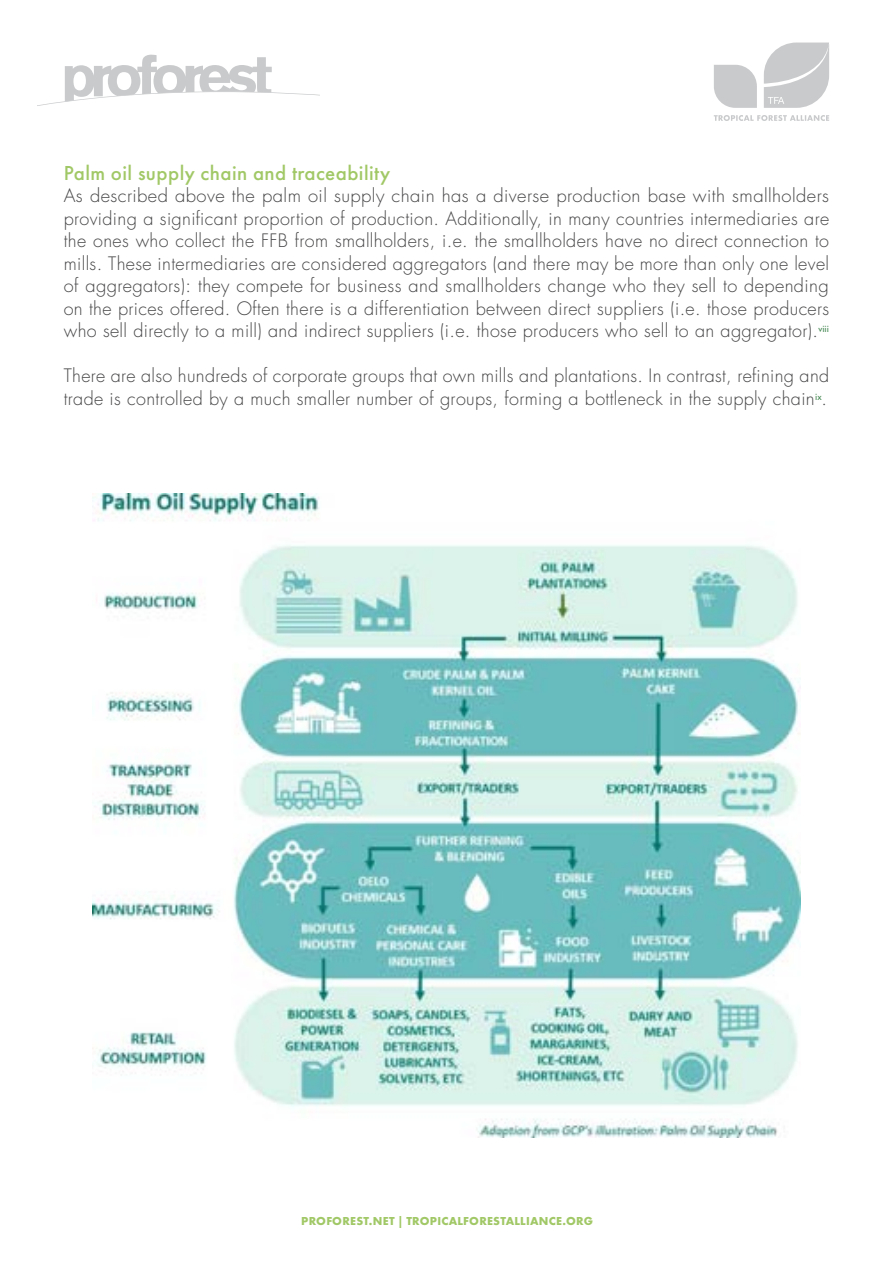
<style>
.page{position:relative;width:893px;height:1263px;background:#fff}
.page>*{position:absolute;margin:0;border:0;box-sizing:border-box;transform-origin:0 0}
.t1{font:500 21px "Futura PT";letter-spacing:.02em;color:#a1c866}
.t2{font:300 18px/22.5px "Futura LT";letter-spacing:.02em;color:#464547;text-align:justify}
.t3{font:700 12px "Futura PT";letter-spacing:.02em;color:#a1c866}
</style>
<div class="page">
<svg style="left:714px;top:115px;width:115px;height:6px"></svg>
<svg style="left:714px;top:65px;width:43px;height:43px;background:#cecfd0"></svg>
<svg style="left:764px;top:43px;width:65px;height:65px;background:#d1d2d3"></svg>
<svg style="left:38px;top:55px;width:281px;height:51px"></svg>
<img style="left:92px;top:493px;width:709px;height:644px">
<p class="t1" style="left:64px;top:160px;width:328px">Palm oil supply chain and traceability</p>
<p class="t2" style="left:64px;top:185px;width:767px">As described above the palm oil supply chain has a diverse production base with smallholders providing a significant proportion of production. Additionally, in many countries intermediaries are the ones who collect the FFB from smallholders, i.e. the smallholders have no direct connection to mills. These intermediaries are considered aggregators (and there may be more than only one level of aggregators): they compete for business and smallholders change who they sell to depending on the prices offered. Often there is a differentiation between direct suppliers (i.e. those producers who sell directly to a mill) and indirect suppliers (i.e. those producers who sell to an aggregator).<sup>viii</sup></p>
<p class="t2" style="left:64px;top:365px;width:767px">There are also hundreds of corporate groups that own mills and plantations. In contrast, refining and trade is controlled by a much smaller number of groups, forming a bottleneck in the supply chain<sup>ix</sup>.</p>
<p class="t3" style="left:301px;top:1213px;width:293px">PROFOREST.NET | TROPICALFORESTALLIANCE.ORG</p>
</div>
